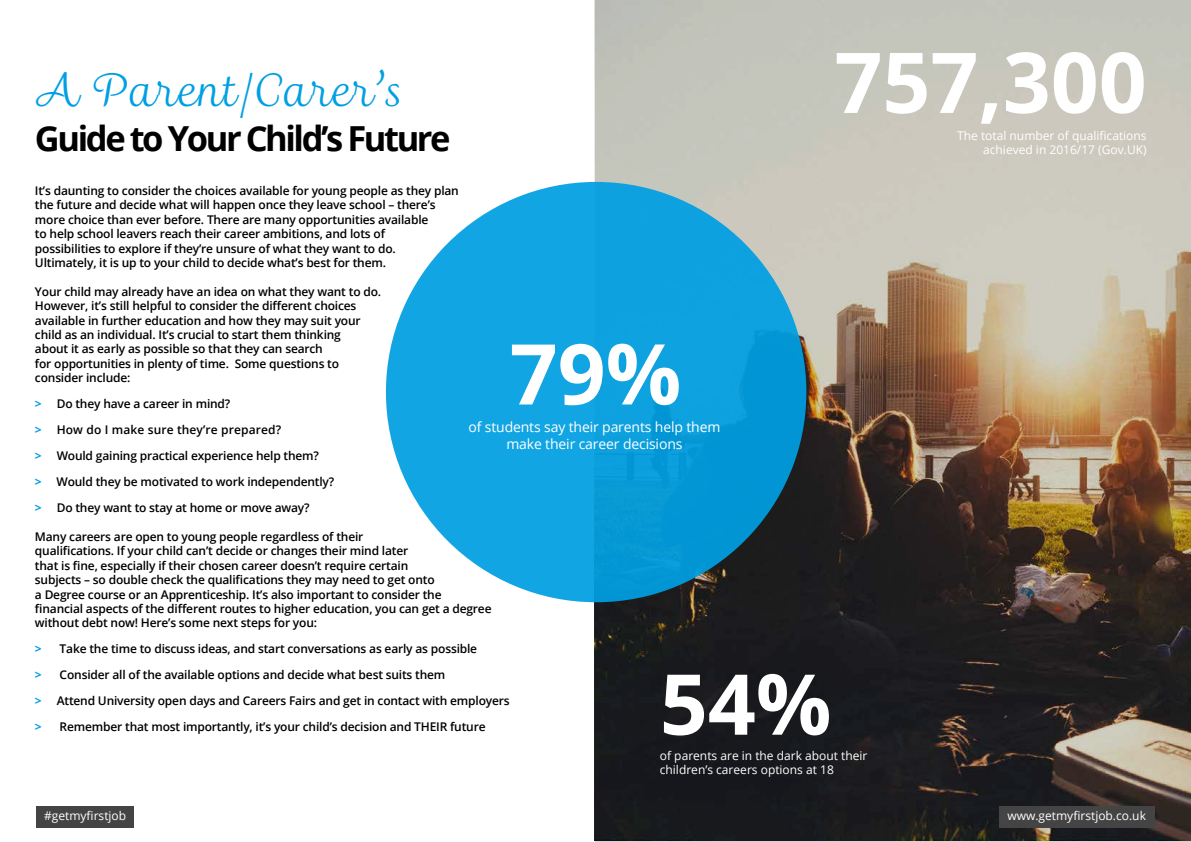
<style>
.page{position:relative;width:1191px;height:842px;background:#fff}
.page>*{position:absolute;margin:0;border:0;box-sizing:border-box;transform-origin:0 0}
.t1{font:700 130.3px "Open Sans";color:#fff}
.t2{font:700 84px "Open Sans";color:#fff}
.t3{font:43.4px "Madre Script";letter-spacing:.02em;color:#009fe3}
.t4{font:700 34.5px "Open Sans";letter-spacing:-.07em;color:#000}
.t5{font:14px/16.8px "Open Sans";letter-spacing:-.01em;color:#fff;text-align:center}
.t6{font:600 12px/14.4px "Open Sans";letter-spacing:-.015em;color:#000}
.t7{font:12px/14.4px "Open Sans";color:#fff;text-align:right}
.s1{font-weight:700;color:#009fe3}
.s2{font-size:84px}
</style>
<div class="page">
<svg style="left:595px;top:0;width:596px;height:842px;background:#7a7268"></svg>
<div style="left:386px;top:182px;width:420px;height:420px;background:linear-gradient(to right,#16a9e7,#0598d7);border-radius:50%"></div>
<div style="left:999px;top:806px;width:156px;height:21px;background:#454444"></div>
<div style="left:36px;top:806px;width:98px;height:21px;background:#454444"></div>
<h2 class="t2" style="left:834px;top:23px;width:314px">757,300</h2>
<h3 class="t3" style="left:35px;top:66px;width:370px">A Parent/Carer’s</h3>
<h3 class="t4" style="left:35px;top:114px;width:417px">Guide to Your Child’s Future</h3>
<p class="t6" style="left:35px;top:183px;width:425px">It’s daunting to consider the choices available for young people as they plan the future and decide what will happen once they leave school – there’s more choice than ever before. There are many opportunities available<br>to help school leavers reach their career ambitions, and lots of<br>possibilities to explore if they’re unsure of what they want to do.<br>Ultimately, it is up to your child to decide what’s best for them.</p>
<p class="t6" style="left:35px;top:284px;width:348px">Your child may already have an idea on what they want to do.<br>However, it’s still helpful to consider the different choices available in further education and how they may suit your child as an individual. It’s crucial to start them thinking<br>about it as early as possible so that they can search<br>for opportunities in plenty of time. Some questions to consider include:</p>
<p class="t6" style="left:35px;top:390px;width:301px;line-height:26px"><span class="s1">&gt;</span> Do they have a career in mind?<br><span class="s1">&gt;</span> How do I make sure they’re prepared?<br><span class="s1">&gt;</span> Would gaining practical experience help them?<br><span class="s1">&gt;</span> Would they be motivated to work independently? <span class="s1">&gt;</span> Do they want to stay at home or move away?</p>
<p class="t6" style="left:35px;top:529px;width:458px">Many careers are open to young people regardless of their<br>qualifications. If your child can’t decide or changes their mind later<br>that is fine, especially if their chosen career doesn’t require certain<br>subjects – so double check the qualifications they may need to get onto<br>a Degree course or an Apprenticeship. It’s also important to consider the financial aspects of the different routes to higher education, you can get a degree without debt now! Here’s some next steps for you:</p>
<p class="t6" style="left:35px;top:636px;width:476px;line-height:26px"><span class="s1">&gt;</span> Take the time to discuss ideas, and start conversations as early as possible<br><span class="s1">&gt;</span> Consider all of the available options and decide what best suits them<br><span class="s1">&gt;</span> Attend University open days and Careers Fairs and get in contact with employers <span class="s1">&gt;</span> Remember that most importantly, it’s your child’s decision and THEIR future</p>
<p class="t7" style="left:957px;top:128px;width:191px">The total number of qualifications achieved in 2016/17 (Gov.UK)</p>
<h1 class="t1" style="left:461px;top:269px;width:268px">28%<span class="s2">18</span></h1>
<h2 class="t2" style="left:509px;top:315px;width:173px">79%</h2>
<p class="t5" style="left:468px;top:418px;width:253px">of students say their parents help them make their career decisions</p>
<h2 class="t2" style="left:660px;top:645px;width:173px">54%</h2>
<p class="t7" style="left:660px;top:748px;width:209px;text-align:left">of parents are in the dark about their children’s careers options at 18</p>
<p class="t7" style="left:44px;top:808px;width:84px">#getmyfirstjob</p>
<p class="t7" style="left:1007px;top:808px;width:140px">www.getmyfirstjob.co.uk</p>
</div>
